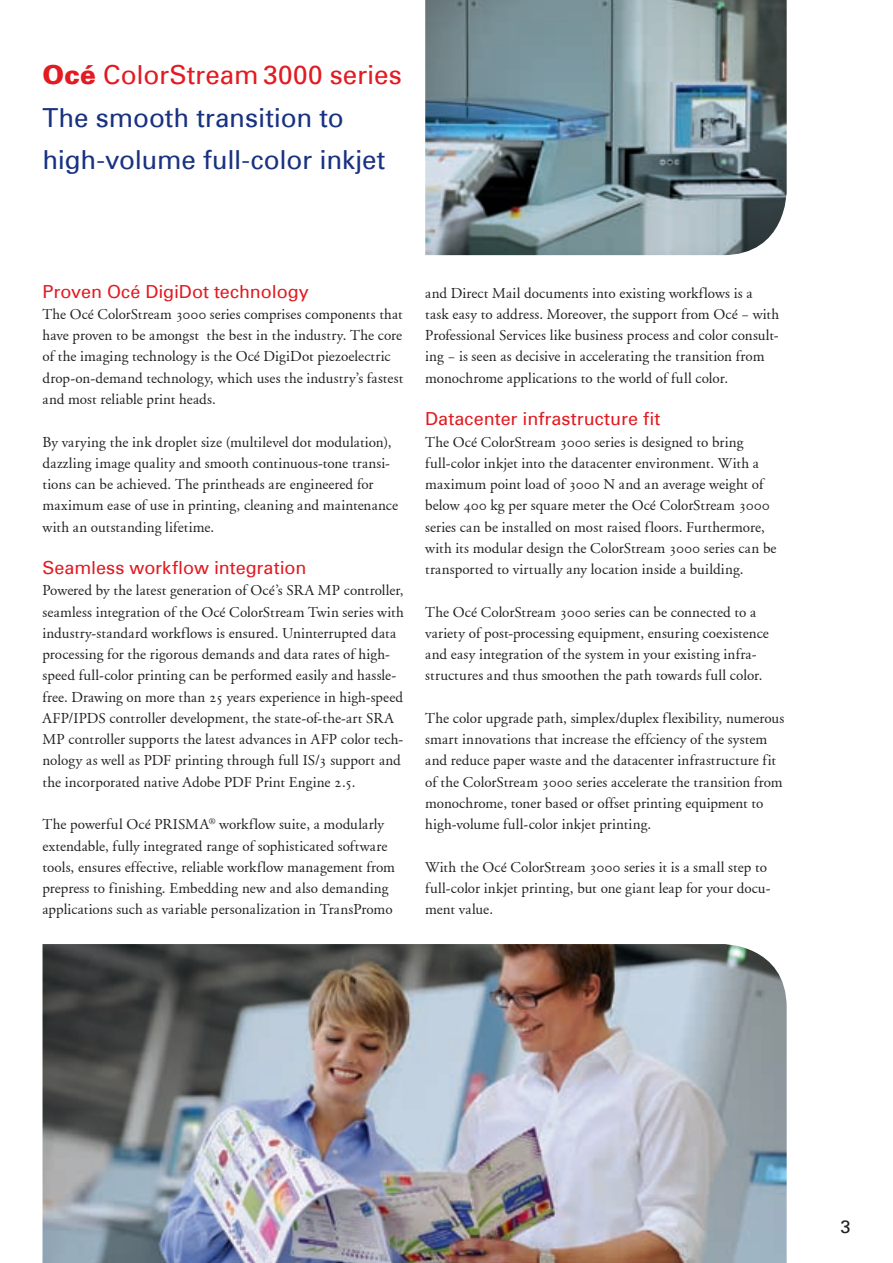
<style>
.page{position:relative;width:893px;height:1263px;background:#fff}
.page>*{position:absolute;margin:0;border:0;box-sizing:border-box;transform-origin:0 0}
._01_Product_name{font:26.25px/42.5px "Univers 55";letter-spacing:-.005em;color:#183181}
._01_Product_name-2{font:26.25px "Univers 55";color:#e21a21}
._06_Body_text_header{font:18px "Univers 55";color:#e21a21}
._06_Body_text_header-2{font:18px "Univers 55";color:#231f20}
._07_Bodytext{font:15px/21.3px "Oce Garamond";letter-spacing:.01em;color:#231f20}
.s1{font-family:"Univers 75";font-weight:900}
</style>
<div class="page">
<img style="left:425px;top:0;width:362px;height:255px">
<img style="left:43px;top:944px;width:744px;height:319px">
<p class="_01_Product_name-2" style="left:43px;top:59px;width:361px"><span class="s1">Océ</span> ColorStream 3000 series</p>
<p class="_01_Product_name" style="left:43px;top:96px;width:345px">The smooth transition to high-volume full-color inkjet</p>
<p class="_06_Body_text_header" style="left:43px;top:280px;width:268px">Proven Océ DigiDot technology</p>
<p class="_07_Bodytext" style="left:43px;top:303px;width:362px">The Océ ColorStream 3000 series comprises components that have proven to be amongst the best in the industry. The core of the imaging technology is the Océ DigiDot piezo-electric drop-on-demand technology, which uses the industry’s fastest and most reliable print heads.</p>
<p class="_07_Bodytext" style="left:43px;top:431px;width:357px">By varying the ink droplet size (multilevel dot modulation), dazzling image quality and smooth contin-uous-tone transi&shy;tions can be achieved. The printheads are engineered for maximum ease of use in printing, cleaning and maintenance with an outstanding lifetime.</p>
<p class="_06_Body_text_header" style="left:43px;top:556px;width:265px">Seamless workflow integration</p>
<p class="_07_Bodytext" style="left:43px;top:580px;width:363px">Powered by the latest generation of Océ’s SRA MP con-troller, seamless integration of the Océ ColorStream Twin series with industry-standard workflows is ensured. Uninterrupted data processing for the rigorous demands and data rates of high&shy;speed full-color printing can be performed easily and hassle&shy;free. Drawing on more than 25 years experience in high-speed AFP/IPDS controller development, the state-of-the-art SRA MP controller supports the latest advances in AFP color tech&shy;nology as well as PDF printing through full IS/3 support and the incorporated native Adobe PDF Print Engine 2.5.</p>
<p class="_07_Bodytext" style="left:43px;top:814px;width:354px">The powerful Océ PRISMA<sup>®</sup> workflow suite, a modularly extendable, fully integrated range of sophisticated software tools, ensures effective, reliable workflow management from prepress to finishing. Embedding new and also demanding applications such as variable personalization in TransPromo</p>
<p class="_07_Bodytext" style="left:425px;top:282px;width:356px">and Direct Mail documents into existing workflows is a task easy to address. Moreover, the support from Océ – with Professional Services like business process and color consult&shy;ing – is seen as decisive in accelerating the transition from monochrome applications to the world of full color.</p>
<p class="_06_Body_text_header" style="left:425px;top:408px;width:237px">Datacenter infrastructure fit</p>
<p class="_07_Bodytext" style="left:425px;top:431px;width:353px">The Océ ColorStream 3000 series is designed to bring full-color inkjet into the datacenter environment. With a maximum point load of 3000 N and an average weight of below 400 kg per square meter the Océ ColorStream 3000 series can be installed on most raised floors. Furthermore, with its modular design the ColorStream 3000 series can be transported to virtually any location inside a building.</p>
<p class="_07_Bodytext" style="left:425px;top:601px;width:345px">The Océ ColorStream 3000 series can be connected to a variety of post-processing equipment, ensuring coexistence and easy integration of the system in your existing infra&shy;structures and thus smoothen the path towards full color.</p>
<p class="_07_Bodytext" style="left:425px;top:707px;width:361px">The color upgrade path, simplex/duplex flexibility, numerous smart innovations that increase the effciency of the system and reduce paper waste and the datacenter infrastructure fit of the ColorStream 3000 series accelerate the transition from monochrome, toner based or offset printing equipment to high-volume full-color inkjet printing.</p>
<p class="_07_Bodytext" style="left:425px;top:856px;width:347px">With the Océ ColorStream 3000 series it is a small step to full-color inkjet printing, but one giant leap for your docu&shy;ment value.</p>
<p class="_06_Body_text_header-2" style="left:840px;top:1215px;width:12px">3</p>
</div>
